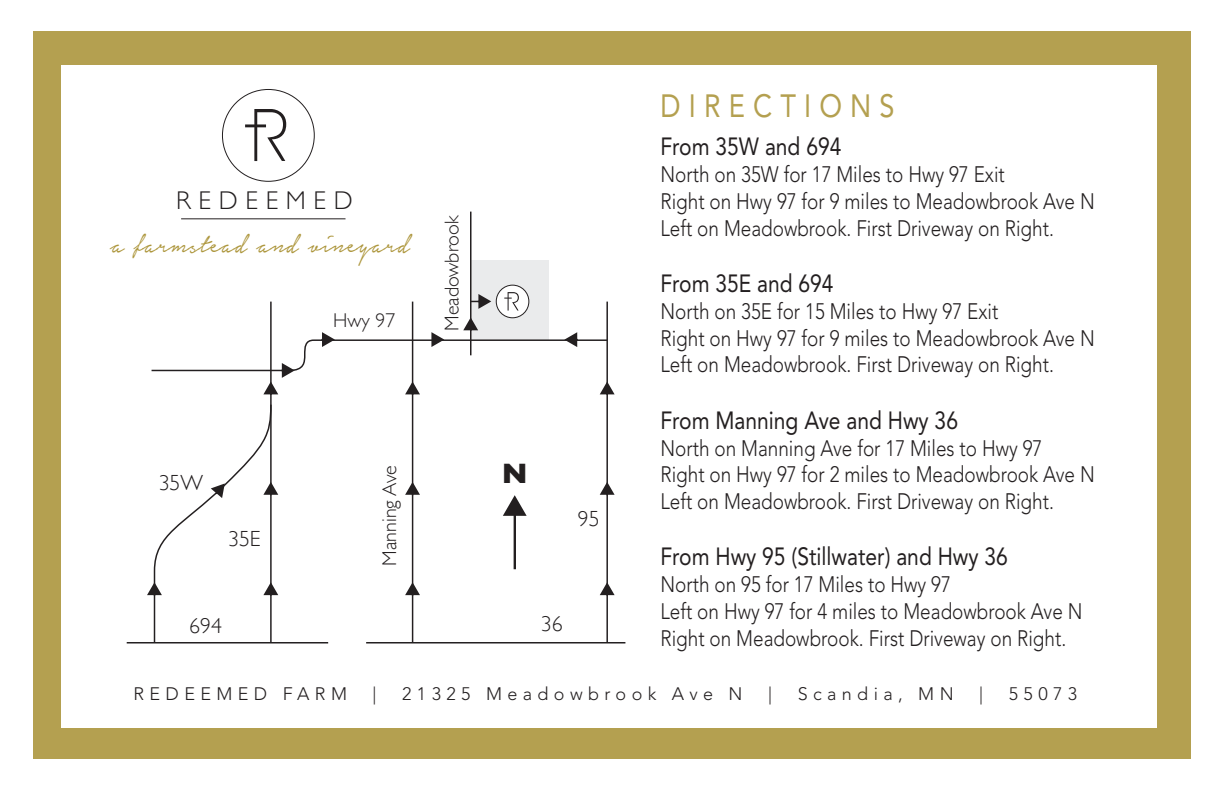
<style>
.page{position:relative;width:1224px;height:792px;background:#fff}
.page>*{position:absolute;margin:0;border:0;box-sizing:border-box;transform-origin:0 0}
.t1{font:42px "Notera Personal Use Only";color:#ad963c;scale:.77 1}
.t2{font:32px "Avenir LT Std";letter-spacing:.3em;color:#b4a050;scale:.85 1}
.t3{font:700 28.6px "Gill Sans";color:#231f20}
.t4{font:300 25.6px "Gill Sans";letter-spacing:.3em;color:#231f20}
.t5{font:24.8px "Avenir LT Std";color:#231f20;scale:.85 1}
.t6{font:300 22.2px/26.8px "Avenir LT Std";color:#231f20;scale:.85 1}
.t7{font:300 21.8px "Gill Sans";color:#231f20}
.t8{font:300 20px "Gill Sans";color:#231f20}
.t9{font:300 18px "Avenir LT Std";letter-spacing:.3em;color:#231f20}
</style>
<div class="page">
<div style="left:33px;top:31px;width:1158px;height:728px;background:#b4a050"></div>
<div style="left:62px;top:65px;width:1095px;height:662px;background:#fff"></div>
<hr style="left:181px;top:218px;width:165px;height:1px;background:#231f20">
<svg style="left:245px;top:109px;width:41px;height:52px"></svg>
<div style="left:471px;top:260px;width:77px;height:80px;background:#eaebec"></div>
<div style="left:496px;top:285px;width:33px;height:33px;background:#fff;border-radius:50%"></div>
<div style="left:496px;top:285px;width:33px;height:33px;border:1px solid #231f20;border-radius:50%"></div>
<svg style="left:504px;top:292px;width:15px;height:19px"></svg>
<hr style="left:470px;top:212px;width:2px;height:143px;background:#231f20">
<hr style="left:127px;top:642px;width:201px;height:2px;background:#231f20">
<hr style="left:366px;top:642px;width:259px;height:2px;background:#231f20">
<hr style="left:270px;top:302px;width:2px;height:341px;background:#231f20">
<hr style="left:606px;top:302px;width:2px;height:341px;background:#231f20">
<hr style="left:514px;top:512px;width:2px;height:57px;background:#231f20">
<svg style="left:503px;top:495px;width:24px;height:21px"></svg>
<svg style="left:147px;top:403px;width:131px;height:241px"></svg>
<svg style="left:600px;top:582px;width:15px;height:14px"></svg>
<svg style="left:600px;top:482px;width:15px;height:13px"></svg>
<hr style="left:412px;top:302px;width:1px;height:341px;background:#231f20">
<svg style="left:405px;top:582px;width:15px;height:14px"></svg>
<svg style="left:405px;top:482px;width:15px;height:13px"></svg>
<svg style="left:151px;top:317px;width:464px;height:78px"></svg>
<svg style="left:471px;top:294px;width:20px;height:15px"></svg>
<p class="t4" style="left:176px;top:181px;width:178px">REDEEMED</p>
<h1 class="t1" style="left:110px;top:222px;width:391px">a farmstead and vineyard</h1>
<p class="t8" style="left:333px;top:305px;width:64px">Hwy 97</p>
<p class="t8" style="left:436px;top:331px;width:117px;rotate:-90deg">Meadowbrook</p>
<p class="t7" style="left:159px;top:466px;width:46px">35W</p>
<p class="t7" style="left:228px;top:522px;width:34px">35E</p>
<p class="t8" style="left:374px;top:566px;width:102px;rotate:-90deg">Manning Ave</p>
<p class="t3" style="left:502px;top:451px;width:27px">N</p>
<p class="t7" style="left:578px;top:502px;width:23px">95</p>
<p class="t7" style="left:189px;top:608px;width:34px">694</p>
<p class="t7" style="left:541px;top:607px;width:23px">36</p>
<h2 class="t2" style="left:660px;top:87px;width:277px">DIRECTIONS</h2>
<p class="t5" style="left:660px;top:132px;width:214px">From 35W and 694</p>
<p class="t6" style="left:660px;top:161px;width:513px">North on 35W for 17 Miles to Hwy 97 Exit<br>Right on Hwy 97 for 9 miles to Meadowbrook Ave N<br>Left on Meadowbrook. First Driveway on Right.</p>
<p class="t5" style="left:660px;top:269px;width:205px">From 35E and 694</p>
<p class="t6" style="left:660px;top:298px;width:513px">North on 35E for 15 Miles to Hwy 97 Exit<br>Right on Hwy 97 for 9 miles to Meadowbrook Ave N<br>Left on Meadowbrook. First Driveway on Right.</p>
<p class="t5" style="left:660px;top:406px;width:352px">From Manning Ave and Hwy 36</p>
<p class="t6" style="left:660px;top:435px;width:513px">North on Manning Ave for 17 Miles to Hwy 97<br>Right on Hwy 97 for 2 miles to Meadowbrook Ave N<br>Left on Meadowbrook. First Driveway on Right.</p>
<p class="t5" style="left:660px;top:542px;width:410px">From Hwy 95 (Stillwater) and Hwy 36</p>
<p class="t6" style="left:660px;top:571px;width:498px">North on 95 for 17 Miles to Hwy 97<br>Left on Hwy 97 for 4 miles to Meadowbrook Ave N<br>Right on Meadowbrook. First Driveway on Right.</p>
<p class="t9" style="left:133px;top:683px;width:215px">REDEEMED FARM</p>
<p class="t9" style="left:373px;top:683px;width:5px">|</p>
<p class="t9" style="left:402px;top:683px;width:342px">21325 Meadowbrook Ave N</p>
<p class="t9" style="left:768px;top:683px;width:5px">|</p>
<p class="t9" style="left:798px;top:683px;width:158px">Scandia, MN</p>
<p class="t9" style="left:979px;top:683px;width:5px">|</p>
<p class="t9" style="left:1009px;top:683px;width:70px">55073</p>
</div>
